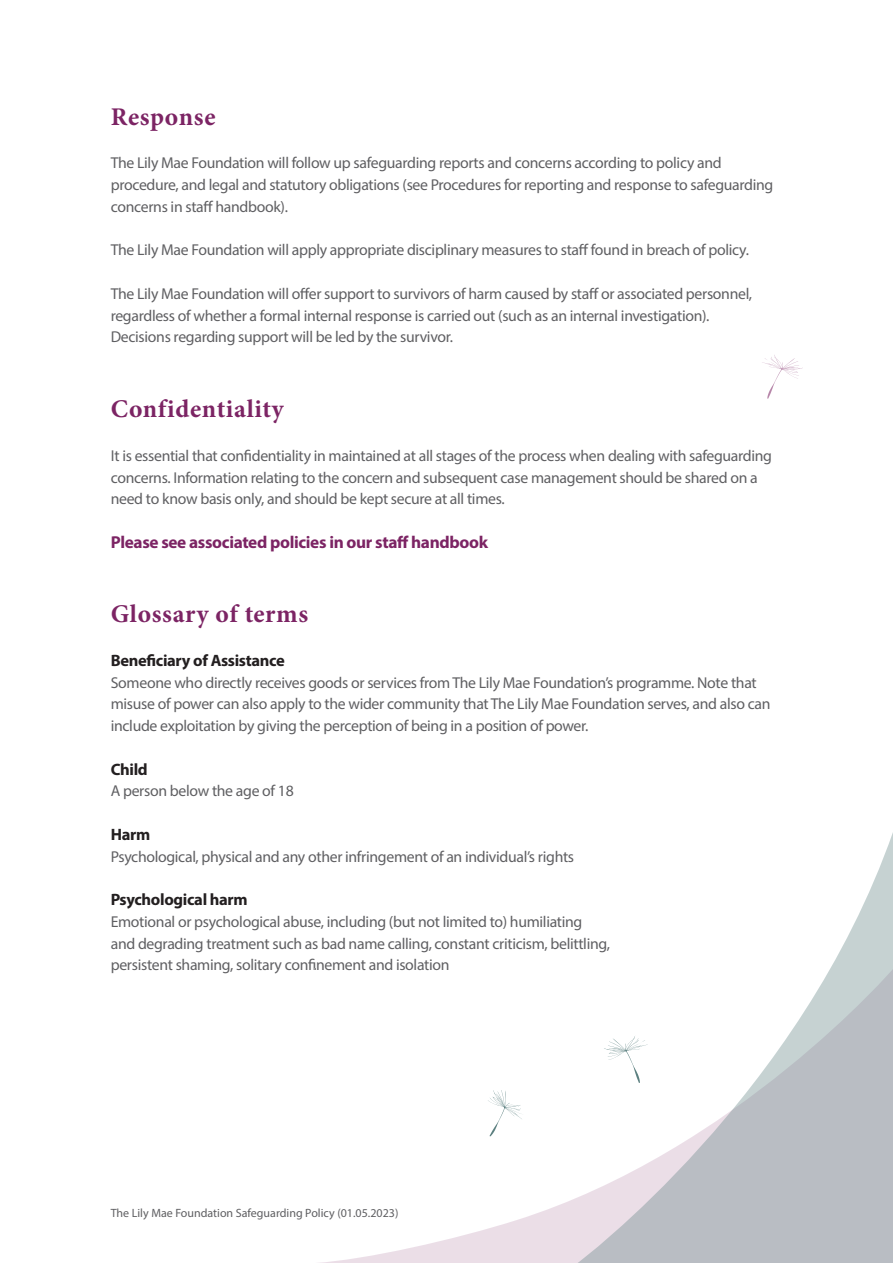
<style>
.page{position:relative;width:893px;height:1263px;background:#fff}
.page>*{position:absolute;margin:0;border:0;box-sizing:border-box;transform-origin:0 0}
.t1{font:700 25.5px "Minion Pro";letter-spacing:.025em;color:#7c2464}
.t2{font:700 17.25px "Myriad Pro";letter-spacing:-.02em;color:#7c2464}
.t3{font:700 16.5px "Myriad Pro";letter-spacing:-.02em;color:#231f20}
.t4{font:15.75px/21.8px "Myriad Pro";letter-spacing:-.02em;color:#5f5f62}
.t5{font:12px "Myriad Pro";color:#5f5f62}
</style>
<div class="page">
<svg style="left:762px;top:355px;width:41px;height:44px"></svg>
<svg style="left:319px;top:1090px;width:259px;height:173px"></svg>
<svg style="left:578px;top:832px;width:315px;height:431px"></svg>
<p class="t1" style="left:111px;top:99px;width:106px">Response</p>
<p class="t4" style="left:111px;top:152px;width:664px">The Lily Mae Foundation will follow up safeguarding reports and concerns according to policy and procedure, and legal and statutory obligations (see Procedures for reporting and response to safeguarding concerns in staff handbook).</p>
<p class="t4" style="left:111px;top:239px;width:640px">The Lily Mae Foundation will apply appropriate disciplinary measures to staff found in breach of policy.</p>
<p class="t4" style="left:111px;top:282px;width:643px">The Lily Mae Foundation will offer support to survivors of harm caused by staff or associated personnel, regardless of whether a formal internal response is carried out (such as an internal investigation).<br>Decisions regarding support will be led by the survivor.</p>
<p class="t1" style="left:111px;top:391px;width:174px">Confidentiality</p>
<p class="t4" style="left:111px;top:444px;width:663px">It is essential that confidentiality in maintained at all stages of the process when dealing with safeguarding concerns. Information relating to the concern and subsequent case management should be shared on a need to know basis only, and should be kept secure at all times.</p>
<p class="t2" style="left:111px;top:531px;width:379px">Please see associated policies in our staff handbook</p>
<p class="t1" style="left:111px;top:596px;width:199px">Glossary of terms</p>
<p class="t3" style="left:111px;top:649px;width:176px">Beneficiary of Assistance</p>
<p class="t4" style="left:111px;top:671px;width:661px">Someone who directly receives goods or services from The Lily Mae Foundation’s programme. Note that misuse of power can also apply to the wider community that The Lily Mae Foundation serves, and also can include exploitation by giving the perception of being in a position of power.</p>
<p class="t3" style="left:111px;top:758px;width:39px">Child</p>
<p class="t4" style="left:111px;top:780px;width:185px">A person below the age of 18</p>
<p class="t3" style="left:111px;top:823px;width:41px">Harm</p>
<p class="t4" style="left:111px;top:845px;width:465px">Psychological, physical and any other infringement of an individual’s rights</p>
<p class="t3" style="left:111px;top:889px;width:139px">Psychological harm</p>
<p class="t4" style="left:111px;top:910px;width:501px">Emotional or psychological abuse, including (but not limited to) humiliating and degrading treatment such as bad name calling, constant criticism, belittling, persistent shaming, solitary confinement and isolation</p>
<p class="t5" style="left:111px;top:1205px;width:289px">The Lily Mae Foundation Safeguarding Policy (01.05.2023)</p>
</div>
